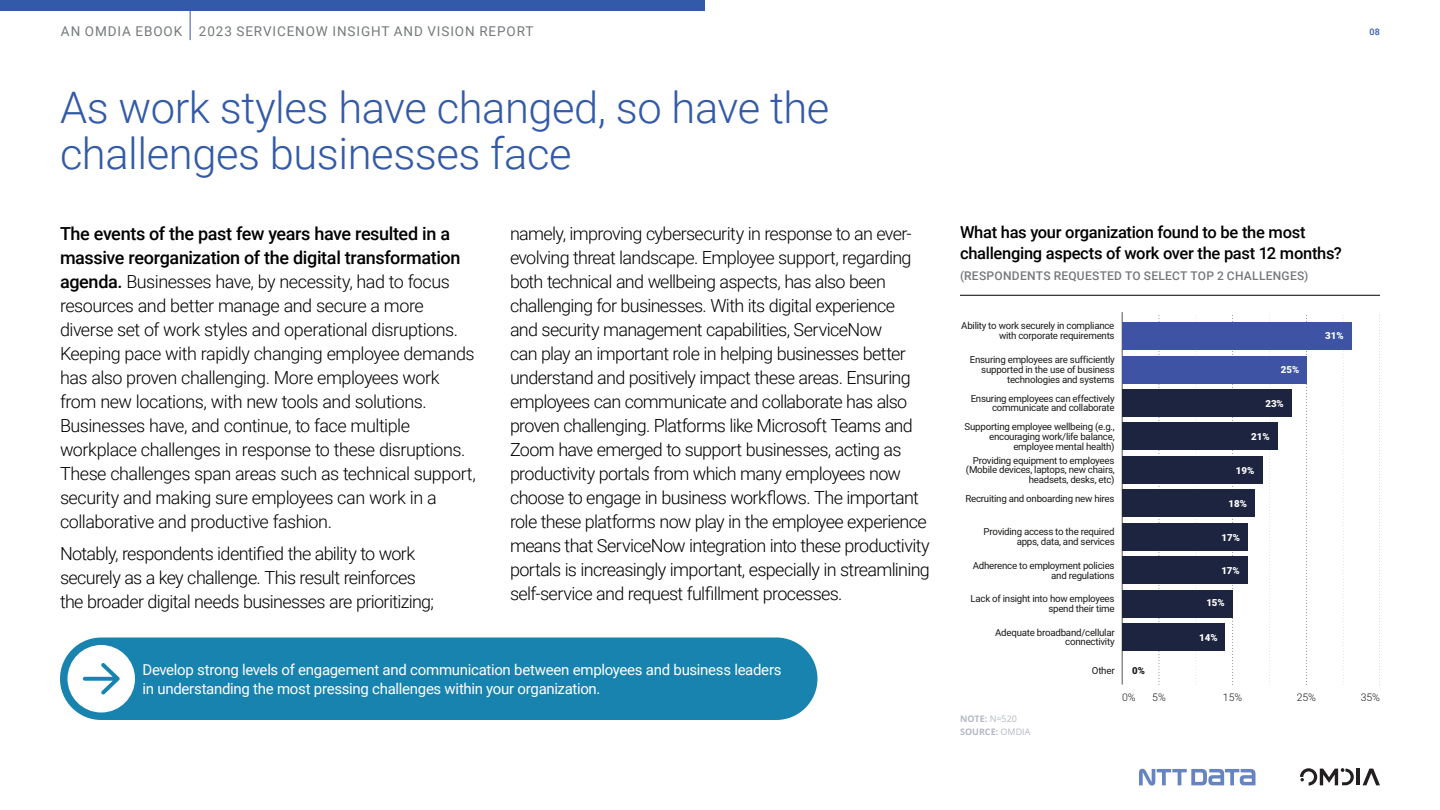
<style>
.page{position:relative;width:1440px;height:810px;background:#fff}
.page>*{position:absolute;margin:0;border:0;box-sizing:border-box;transform-origin:0 0}
.t1{font:300 43.5px/46.5px "Roboto";letter-spacing:-.01em;color:#335aa8}
.t2{font:300 18px/24px "Roboto";letter-spacing:-.035em;color:#000001}
.t3{font:500 16.5px/21px "Roboto";letter-spacing:-.02em;color:#000001}
.t4{font:15px/19.5px "Roboto";letter-spacing:-.02em;color:#fff}
.t5{font:13.5px "Roboto";letter-spacing:.065em;color:#75797b}
.t6{font:500 12px "Roboto";letter-spacing:.025em;color:#75797b}
.t7{font:300 10.5px "Roboto";color:#1a1a18}
.t8{font:9.75px/9.8px "Roboto";letter-spacing:-.025em;color:#1a1a18;text-align:right}
.t9{font:900 9.75px "Roboto";color:#fff}
.t10{font:900 9.75px "Roboto";color:#1a1a19}
.t11{font:700 9px "Open Sans";color:#b4b8c3}
.t12{font:500 9px "Roboto";color:#335aa8}
.s1{font-weight:500}
.s2{font-weight:400}
</style>
<div class="page">
<hr style="left:190px;top:0;width:1px;height:40px;background:#335aa8">
<div style="left:0;top:0;width:705px;height:10px;background:#335aa8"></div>
<hr style="left:960px;top:295px;width:420px;height:1px;background:#000001">
<div style="left:60px;top:638px;width:758px;height:82px;background:#1883af;border-radius:41px"></div>
<div style="left:68px;top:645px;width:67px;height:67px;background:#fff;border-radius:50%"></div>
<svg style="left:83px;top:663px;width:37px;height:32px"></svg>
<svg style="left:1232px;top:315px;width:1px;height:370px"></svg>
<svg style="left:1195px;top:315px;width:1px;height:370px"></svg>
<svg style="left:1159px;top:315px;width:1px;height:370px"></svg>
<svg style="left:1306px;top:315px;width:1px;height:370px"></svg>
<svg style="left:1269px;top:315px;width:1px;height:370px"></svg>
<svg style="left:1343px;top:315px;width:1px;height:370px"></svg>
<hr style="left:1122px;top:312px;width:1px;height:373px;background:#1a1a19">
<div style="left:1122px;top:356px;width:185px;height:27px;background:#3e53a3"></div>
<div style="left:1122px;top:322px;width:229px;height:27px;background:#3e53a3"></div>
<div style="left:1122px;top:389px;width:169px;height:28px;background:#1d243f"></div>
<div style="left:1122px;top:423px;width:155px;height:27px;background:#1d243f"></div>
<div style="left:1122px;top:456px;width:140px;height:28px;background:#1d243f"></div>
<div style="left:1122px;top:489px;width:132px;height:28px;background:#1d243f"></div>
<div style="left:1122px;top:523px;width:126px;height:28px;background:#1d243f"></div>
<div style="left:1122px;top:556px;width:125px;height:28px;background:#1d243f"></div>
<div style="left:1122px;top:590px;width:110px;height:28px;background:#1d243f"></div>
<div style="left:1122px;top:623px;width:103px;height:28px;background:#1d243f"></div>
<svg style="left:1363px;top:769px;width:17px;height:16px"></svg>
<hr style="left:1357px;top:769px;width:3px;height:16px;background:#231f20">
<svg style="left:1300px;top:768px;width:54px;height:18px"></svg>
<svg style="left:1139px;top:769px;width:117px;height:17px"></svg>
<p class="t5" style="left:61px;top:22px;width:474px">AN OMDIA EBOOK 2023 SERVICENOW INSIGHT AND VISION REPORT</p>
<p class="t12" style="left:1369px;top:25px;width:12px">08</p>
<h1 class="t1" style="left:60px;top:82px;width:771px">As work styles have changed, so have the challenges businesses face</h1>
<p class="t2" style="left:510px;top:221px;width:421px">namely, improving cybersecurity in response to an ever&shy;evolving threat landscape. Employee support, regarding both technical and wellbeing aspects, has also been challenging for businesses. With its digital experience<br>and security management capabilities, ServiceNow<br>can play an important role in helping businesses better understand and positively impact these areas. Ensuring employees can communicate and collaborate has also proven challenging. Platforms like Microsoft Teams and Zoom have emerged to support businesses, acting as productivity portals from which many employees now choose to engage in business workflows. The important role these platforms now play in the employee experience means that ServiceNow integration into these productivity portals is increasingly important, especially in streamlining self-service and request fulfillment processes.</p>
<p class="t3" style="left:960px;top:221px;width:383px">What has your organization found to be the most challenging aspects of work over the past 12 months?</p>
<p class="t2" style="left:60px;top:221px;width:417px"><span class="s1">The events of the past few years have resulted in a massive reorganization of the digital transformation agenda.</span> Businesses have, by necessity, had to focus resources and better manage and secure a more diverse set of work styles and operational disruptions.<br>Keeping pace with rapidly changing employee demands has also proven challenging. More employees work from new locations, with new tools and solutions.<br>Businesses have, and continue, to face multiple workplace challenges in response to these disruptions.<br>These challenges span areas such as technical support, security and making sure employees can work in a collaborative and productive fashion.</p>
<p class="t2" style="left:60px;top:541px;width:376px">Notably, respondents identified the ability to work securely as a key challenge. This result reinforces the broader digital needs businesses are prioritizing;</p>
<p class="t6" style="left:960px;top:268px;width:350px">(RESPONDENTS REQUESTED TO SELECT TOP 2 CHALLENGES)</p>
<p class="t8" style="left:961px;top:321px;width:155px">Ability to work securely in compliance with corporate requirements</p>
<p class="t9" style="left:1325px;top:329px;width:20px">31%</p>
<p class="t8" style="left:970px;top:355px;width:147px">Ensuring employees are sufficiently supported in the use of business technologies and systems</p>
<p class="t9" style="left:1281px;top:363px;width:20px">25%</p>
<p class="t8" style="left:971px;top:393px;width:145px">Ensuring employees can effectively communicate and collaborate</p>
<p class="t9" style="left:1265px;top:397px;width:20px">23%</p>
<p class="t8" style="left:965px;top:422px;width:152px">Supporting employee wellbeing (e.g., encouraging work/life balance, employee mental health)</p>
<p class="t9" style="left:1251px;top:430px;width:20px">21%</p>
<p class="t8" style="left:966px;top:455px;width:150px">Providing equipment to employees (Mobile devices, laptops, new chairs, headsets, desks, etc)</p>
<p class="t9" style="left:1236px;top:463px;width:20px">19%</p>
<p class="t8" style="left:965px;top:493px;width:151px">Recruiting and onboarding new hires</p>
<p class="t9" style="left:1228px;top:497px;width:20px">18%</p>
<p class="t8" style="left:984px;top:526px;width:133px">Providing access to the required apps, data, and services</p>
<p class="t9" style="left:1221px;top:530px;width:20px">17%</p>
<p class="t8" style="left:973px;top:561px;width:143px">Adherence to employment policies and regulations</p>
<p class="t9" style="left:1221px;top:564px;width:20px">17%</p>
<p class="t8" style="left:971px;top:594px;width:146px">Lack of insight into how employees spend their time</p>
<p class="t9" style="left:1206px;top:596px;width:20px">15%</p>
<p class="t8" style="left:995px;top:627px;width:121px">Adequate broadband/cellular connectivity</p>
<p class="t9" style="left:1199px;top:631px;width:20px">14%</p>
<p class="t8" style="left:1092px;top:666px;width:24px">Other</p>
<p class="t10" style="left:1132px;top:664px;width:14px">0%</p>
<p class="t4" style="left:142px;top:659px;width:641px">Develop strong levels of engagement and communication between employees and business leaders in understanding the most pressing challenges within your organization.</p>
<p class="t7" style="left:1122px;top:690px;width:15px">0%</p>
<p class="t7" style="left:1152px;top:690px;width:15px">5%</p>
<p class="t7" style="left:1223px;top:690px;width:21px">15%</p>
<p class="t7" style="left:1297px;top:690px;width:21px">25%</p>
<p class="t7" style="left:1361px;top:690px;width:21px">35%</p>
<p class="t11" style="left:960px;top:712px;width:59px">NOTE: <span class="s2">N=520</span></p>
<p class="t11" style="left:960px;top:725px;width:72px">SOURCE: <span class="s2">OMDIA</span></p>
</div>
